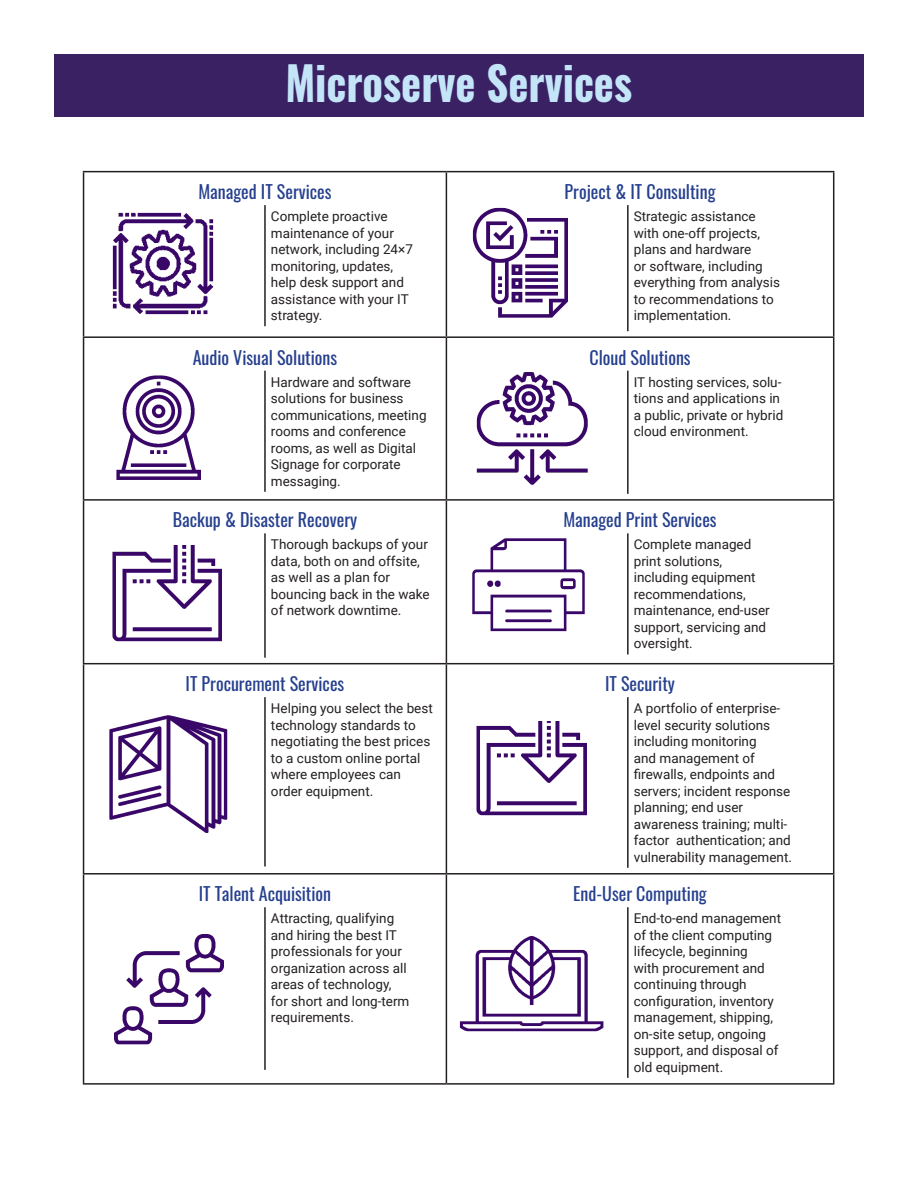
<style>
.page{position:relative;width:918px;height:1188px;background:#fff}
.page>*{position:absolute;margin:0;border:0;box-sizing:border-box;transform-origin:0 0}
.t1{font:700 46.5px "Oswald";color:#c3e5f7;scale:.92 1}
.Paragraph_Style_1{font:18px "Oswald";color:#253f8e}
.Paragraph_Style_1-2{font:13.5px/16.5px "Roboto";color:#231f20}
</style>
<div class="page">
<div style="left:54px;top:54px;width:810px;height:63px;background:#3a2164"></div>
<hr style="left:83px;top:171px;width:363px;height:1px;background:#231f20">
<hr style="left:83px;top:172px;width:1px;height:164px;background:#231f20">
<hr style="left:446px;top:171px;width:388px;height:1px;background:#231f20">
<hr style="left:446px;top:172px;width:1px;height:164px;background:#231f20">
<hr style="left:833px;top:172px;width:1px;height:164px;background:#231f20">
<hr style="left:83px;top:336px;width:363px;height:2px;background:#231f20">
<hr style="left:83px;top:338px;width:1px;height:161px;background:#231f20">
<hr style="left:446px;top:336px;width:388px;height:2px;background:#231f20">
<hr style="left:446px;top:338px;width:1px;height:161px;background:#231f20">
<hr style="left:833px;top:338px;width:1px;height:161px;background:#231f20">
<hr style="left:83px;top:499px;width:363px;height:2px;background:#231f20">
<hr style="left:83px;top:501px;width:1px;height:162px;background:#231f20">
<hr style="left:446px;top:499px;width:388px;height:2px;background:#231f20">
<hr style="left:446px;top:501px;width:1px;height:162px;background:#231f20">
<hr style="left:833px;top:501px;width:1px;height:162px;background:#231f20">
<hr style="left:83px;top:663px;width:363px;height:1px;background:#231f20">
<hr style="left:83px;top:664px;width:1px;height:209px;background:#231f20">
<hr style="left:446px;top:663px;width:388px;height:1px;background:#231f20">
<hr style="left:446px;top:664px;width:1px;height:209px;background:#231f20">
<hr style="left:833px;top:664px;width:1px;height:209px;background:#231f20">
<hr style="left:83px;top:873px;width:363px;height:2px;background:#231f20">
<hr style="left:83px;top:875px;width:1px;height:208px;background:#231f20">
<hr style="left:446px;top:873px;width:388px;height:2px;background:#231f20">
<hr style="left:446px;top:875px;width:1px;height:208px;background:#231f20">
<hr style="left:833px;top:875px;width:1px;height:208px;background:#231f20">
<hr style="left:83px;top:1083px;width:363px;height:2px;background:#231f20">
<hr style="left:446px;top:1083px;width:388px;height:2px;background:#231f20">
<hr style="left:264px;top:205px;width:2px;height:121px;background:#231f20">
<img style="left:112px;top:212px;width:102px;height:103px">
<hr style="left:627px;top:205px;width:2px;height:126px;background:#231f20">
<img style="left:472px;top:207px;width:96px;height:111px">
<hr style="left:264px;top:371px;width:2px;height:121px;background:#231f20">
<img style="left:116px;top:375px;width:85px;height:105px">
<hr style="left:627px;top:371px;width:2px;height:123px;background:#231f20">
<img style="left:476px;top:372px;width:112px;height:113px">
<hr style="left:264px;top:533px;width:2px;height:125px;background:#231f20">
<img style="left:112px;top:545px;width:110px;height:97px">
<hr style="left:627px;top:533px;width:2px;height:121px;background:#231f20">
<img style="left:472px;top:538px;width:113px;height:94px">
<hr style="left:264px;top:697px;width:2px;height:169px;background:#231f20">
<img style="left:109px;top:715px;width:119px;height:118px">
<hr style="left:627px;top:697px;width:2px;height:171px;background:#231f20">
<hr style="left:264px;top:907px;width:2px;height:163px;background:#231f20">
<img style="left:114px;top:934px;width:110px;height:111px">
<hr style="left:627px;top:907px;width:2px;height:171px;background:#231f20">
<img style="left:459px;top:936px;width:145px;height:96px">
<img style="left:476px;top:722px;width:111px;height:94px">
<p class="t1" style="left:286px;top:42px;width:378px">Microserve Services</p>
<p class="Paragraph_Style_1" style="left:198px;top:176px;width:135px">Managed IT Services</p>
<p class="Paragraph_Style_1-2" style="left:271px;top:208px;width:143px">Complete proactive maintenance of your network, including 24×7 monitoring, updates, help desk support and assistance with your IT strategy.</p>
<p class="Paragraph_Style_1" style="left:193px;top:341px;width:146px">Audio Visual Solutions</p>
<p class="Paragraph_Style_1-2" style="left:271px;top:373px;width:157px">Hardware and software solutions for business communications, meeting rooms and conference rooms, as well as Digital<br>Signage for corporate messaging.</p>
<p class="Paragraph_Style_1" style="left:173px;top:504px;width:186px">Backup &amp; Disaster Recovery</p>
<p class="Paragraph_Style_1-2" style="left:271px;top:536px;width:160px">Thorough backups of your data, both on and offsite, as well as a plan for bouncing back in the wake of network downtime.</p>
<p class="Paragraph_Style_1" style="left:186px;top:668px;width:160px">IT Procurement Services</p>
<p class="Paragraph_Style_1-2" style="left:271px;top:700px;width:163px">Helping you select the best technology standards to negotiating the best prices to a custom online portal where employees can order equipment.</p>
<p class="Paragraph_Style_1" style="left:199px;top:878px;width:134px">IT Talent Acquisition</p>
<p class="Paragraph_Style_1-2" style="left:271px;top:910px;width:140px">Attracting, qualifying and hiring the best IT professionals for your organization across all areas of technology, for short and long-term requirements.</p>
<p class="Paragraph_Style_1" style="left:565px;top:176px;width:152px">Project &amp; IT Consulting</p>
<p class="Paragraph_Style_1-2" style="left:634px;top:208px;width:148px">Strategic assistance with one-off projects, plans and hardware<br>or software, including everything from analysis to recommendations to implementation.</p>
<p class="Paragraph_Style_1" style="left:589px;top:341px;width:103px">Cloud Solutions</p>
<p class="Paragraph_Style_1-2" style="left:634px;top:373px;width:151px">IT hosting services, solu&shy;tions and applications in a public, private or hybrid cloud environment.</p>
<p class="Paragraph_Style_1" style="left:563px;top:504px;width:155px">Managed Print Services</p>
<p class="Paragraph_Style_1-2" style="left:634px;top:536px;width:137px">Complete managed print solutions, including equipment recommendations, maintenance, end-user support, servicing and oversight.</p>
<p class="Paragraph_Style_1" style="left:605px;top:668px;width:71px">IT Security</p>
<p class="Paragraph_Style_1-2" style="left:634px;top:700px;width:160px">A portfolio of enterprise&shy;level security solutions including monitoring<br>and management of firewalls, endpoints and servers; incident response planning; end user awareness training; multi&shy;factor authentication; and vulnerability management.</p>
<p class="Paragraph_Style_1" style="left:573px;top:878px;width:135px">End-User Computing</p>
<p class="Paragraph_Style_1-2" style="left:634px;top:910px;width:149px">End-to-end management of the client computing lifecycle, beginning<br>with procurement and continuing through configuration, inventory management, shipping, on-site setup, ongoing support, and disposal of old equipment.</p>
</div>
